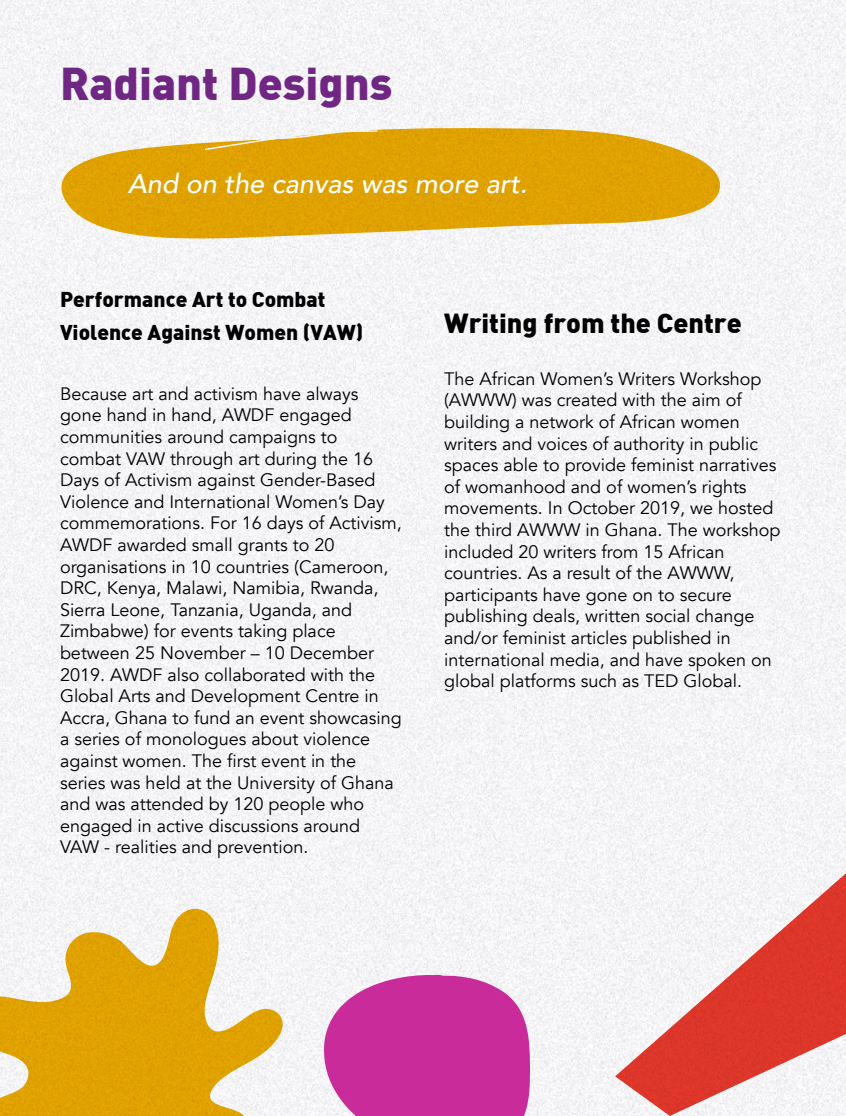
<style>
.page{position:relative;width:846px;height:1116px;background:#f4f4f6}
.page>*{position:absolute;margin:0;border:0;box-sizing:border-box;transform-origin:0 0}
.t1{font:900 45px "DIN";color:#702784}
.t2{font:italic 500 27px "Avenir";color:#fff}
.t3{font:900 27px "DIN";color:#000}
.t4{font:900 21px/33px "DIN";color:#000}
.t5{font:18px/21.6px "Avenir";color:#000}
</style>
<div class="page">
<svg style="left:58px;top:125px;width:665px;height:116px;fill:#e2a300"></svg>
<svg style="left:316px;top:969px;width:215px;height:147px"></svg>
<svg style="left:0;top:904px;width:283px;height:212px;fill:#e4a500"></svg>
<svg style="left:615px;top:870px;width:231px;height:246px"></svg>
<h1 class="t1" style="left:60px;top:54px;width:334px">Radiant Designs</h1>
<h2 class="t2" style="left:128px;top:168px;width:401px">And on the canvas was more art.</h2>
<p class="t4" style="left:60px;top:281px;width:305px">Performance Art to Combat<br>Violence Against Women (VAW)</p>
<p class="t5" style="left:60px;top:383px;width:343px">Because art and activism have always gone hand in hand, AWDF engaged communities around campaigns to combat VAW through art during the 16<br>Days of Activism against Gender-Based Violence and International Women’s Day commemorations. For 16 days of Activism, AWDF awarded small grants to 20 organisations in 10 countries (Cameroon, DRC, Kenya, Malawi, Namibia, Rwanda, Sierra Leone, Tanzania, Uganda, and Zimbabwe) for events taking place between 25 November – 10 December 2019. AWDF also collaborated with the Global Arts and Development Centre in Accra, Ghana to fund an event showcasing a series of monologues about violence against women. The first event in the series was held at the University of Ghana and was attended by 120 people who engaged in active discussions around VAW - realities and prevention.</p>
<h2 class="t3" style="left:444px;top:305px;width:299px">Writing from the Centre</h2>
<p class="t5" style="left:444px;top:368px;width:338px">The African Women’s Writers Workshop (AWWW) was created with the aim of building a network of African women writers and voices of authority in public spaces able to provide feminist narratives of womanhood and of women’s rights movements. In October 2019, we hosted the third AWWW in Ghana. The workshop included 20 writers from 15 African countries. As a result of the AWWW, participants have gone on to secure publishing deals, written social change and/or feminist articles published in international media, and have spoken on global platforms such as TED Global.</p>
</div>
